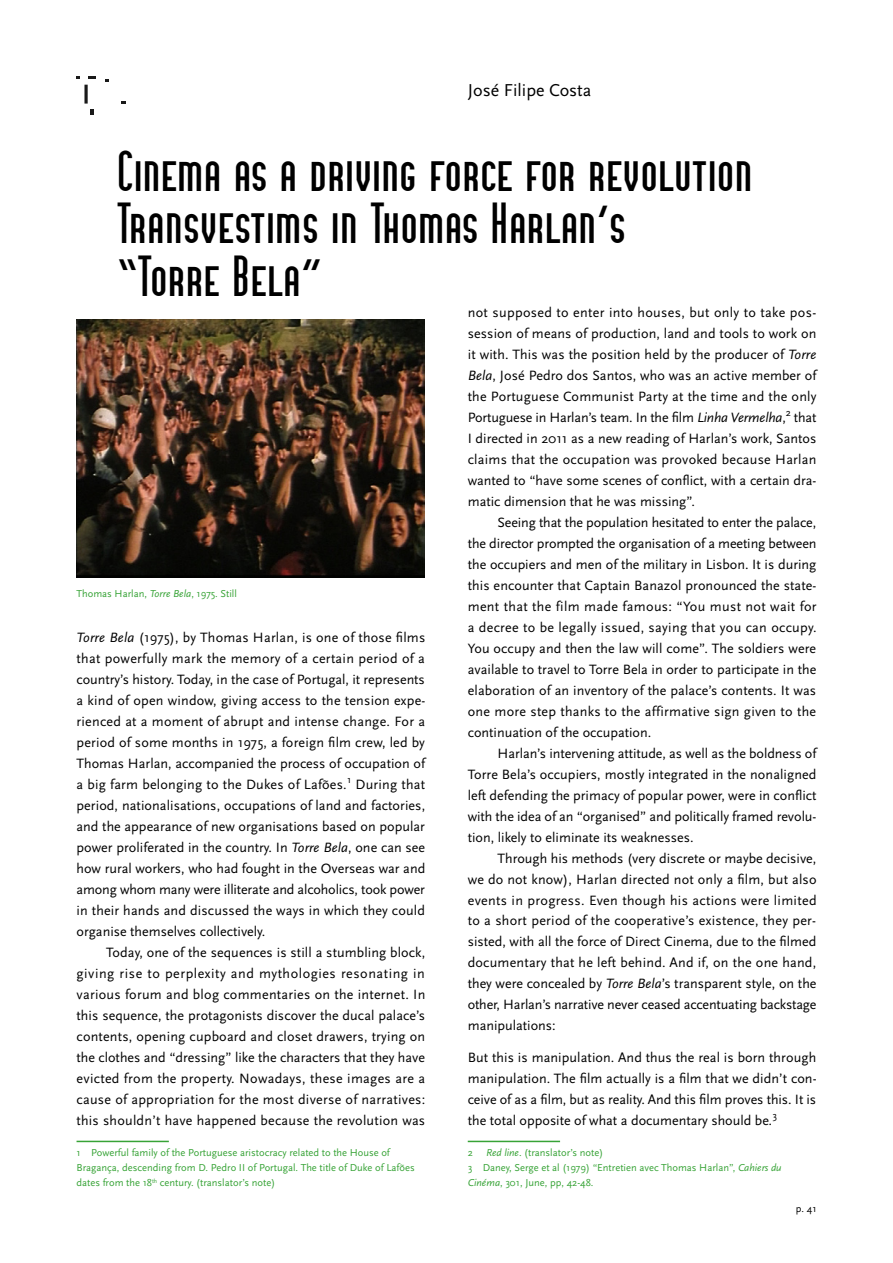
<style>
.page{position:relative;width:893px;height:1263px;background:#fff}
.page>*{position:absolute;margin:0;border:0;box-sizing:border-box;transform-origin:0 0}
.t1{font:40.5px/52.5px "Triennale";color:#000}
.t2{font:18px "Scala Sans Pro";color:#000}
.t3{font:14.1px/21px "Scala Sans Pro";color:#000;text-align:justify}
.t4{font:10.5px/15px "Scala Sans Pro";color:#37a336}
.t5{font:10.5px "Scala Sans Pro";color:#000}
.s1{font-style:italic}
</style>
<div class="page">
<svg style="left:88px;top:77px;width:8px;height:2px"></svg>
<svg style="left:121px;top:101px;width:5px;height:3px"></svg>
<svg style="left:84px;top:85px;width:4px;height:19px"></svg>
<svg style="left:91px;top:109px;width:3px;height:5px"></svg>
<hr style="left:77px;top:1141px;width:92px;height:1px;background:#37a336">
<hr style="left:468px;top:1141px;width:92px;height:1px;background:#37a336">
<img style="left:77px;top:319px;width:348px;height:258px">
<p class="t2" style="left:468px;top:80px;width:125px">José Filipe Costa</p>
<h1 class="t1" style="left:119px;top:150px;width:637px">Cinema as a driving force for revolution<br>Transvestims in Thomas Harlan’s<br>“Torre Bela”</h1>
<p class="t4" style="left:77px;top:586px;width:162px">Thomas Harlan, <span class="s1">Torre Bela</span>, 1975. Still</p>
<p class="t3" style="left:77px;top:627px;width:350px"><span class="s1">Torre Bela</span> (1975), by Thomas Harlan, is one of those films that powerfully mark the memory of a certain period of a country’s history. Today, in the case of Portugal, it represents a kind of open window, giving access to the tension expe&shy;rienced at a moment of abrupt and intense change. For a period of some months in 1975, a foreign film crew, led by Thomas Harlan, accompanied the process of occupation of a big farm belonging to the Dukes of Lafões.<sup>1</sup> During that period, nationalisations, occupations of land and factories, and the appearance of new organisations based on popular power proliferated in the country. In <span class="s1">Torre Bela</span>, one can see how rural workers, who had fought in the Overseas war and among whom many were illiterate and alcoholics, took power in their hands and discussed the ways in which they could organise themselves collectively.</p>
<p class="t3" style="left:77px;top:942px;width:350px;text-indent:30px">Today, one of the sequences is still a stumbling block, giving rise to perplexity and mythologies resonating in various forum and blog commentaries on the internet. In this sequence, the protagonists discover the ducal palace’s contents, opening cupboard and closet drawers, trying on the clothes and “dressing” like the characters that they have evicted from the property. Nowadays, these images are a cause of appropriation for the most diverse of narratives: this shouldn’t have happened because the revolution was</p>
<p class="t4" style="left:77px;top:1145px;width:340px">1 Powerful family of the Portuguese aristocracy related to the House of<br>Bragança, descending from D. Pedro II of Portugal. The title of Duke of Lafões dates from the 18<sup>th</sup> century. (translator’s note)</p>
<p class="t3" style="left:468px;top:301px;width:350px">not supposed to enter into houses, but only to take pos&shy;session of means of production, land and tools to work on it with. This was the position held by the producer of <span class="s1">Torre Bela</span>, José Pedro dos Santos, who was an active member of the Portuguese Communist Party at the time and the only Portuguese in Harlan’s team. In the film <span class="s1">Linha Vermelha</span>,<sup>2</sup> that I directed in 2011 as a new reading of Harlan’s work, Santos claims that the occupation was provoked because Harlan wanted to “have some scenes of conflict, with a certain dra&shy;matic dimension that he was missing”.</p>
<p class="t3" style="left:468px;top:511px;width:350px;text-indent:30px">Seeing that the population hesitated to enter the palace, the director prompted the organisation of a meeting between the occupiers and men of the military in Lisbon. It is during this encounter that Captain Banazol pronounced the state&shy;ment that the film made famous: “You must not wait for a decree to be legally issued, saying that you can occupy.<br>You occupy and then the law will come”. The soldiers were available to travel to Torre Bela in order to participate in the elaboration of an inventory of the palace’s contents. It was one more step thanks to the affirmative sign given to the continuation of the occupation.</p>
<p class="t3" style="left:468px;top:742px;width:350px;text-indent:30px">Harlan’s intervening attitude, as well as the boldness of Torre Bela’s occupiers, mostly integrated in the nonaligned left defending the primacy of popular power, were in conflict with the idea of an “organised” and politically framed revolu&shy;tion, likely to eliminate its weaknesses.</p>
<p class="t3" style="left:468px;top:847px;width:350px;text-indent:30px">Through his methods (very discrete or maybe decisive, we do not know), Harlan directed not only a film, but also events in progress. Even though his actions were limited to a short period of the cooperative’s existence, they per&shy;sisted, with all the force of Direct Cinema, due to the filmed documentary that he left behind. And if, on the one hand, they were concealed by <span class="s1">Torre Bela</span>’s transparent style, on the other, Harlan’s narrative never ceased accentuating backstage manipulations:</p>
<p class="t3" style="left:468px;top:1047px;width:350px">But this is manipulation. And thus the real is born through manipulation. The film actually is a film that we didn’t con&shy;ceive of as a film, but as reality. And this film proves this. It is the total opposite of what a documentary should be<span class="s1">.</span><sup>3</sup></p>
<p class="t4" style="left:468px;top:1145px;width:7px">2</p>
<p class="t4" style="left:468px;top:1145px;width:315px;text-indent:18px"><span class="s1">Red line</span>. (translator’s note)<br>3 Daney, Serge et al (1979) “Entretien avec Thomas Harlan”, <span class="s1">Cahiers du<br>Cinéma</span>, 301, June, pp, 42-48.</p>
<p class="t5" style="left:796px;top:1202px;width:22px">p. 41</p>
</div>
